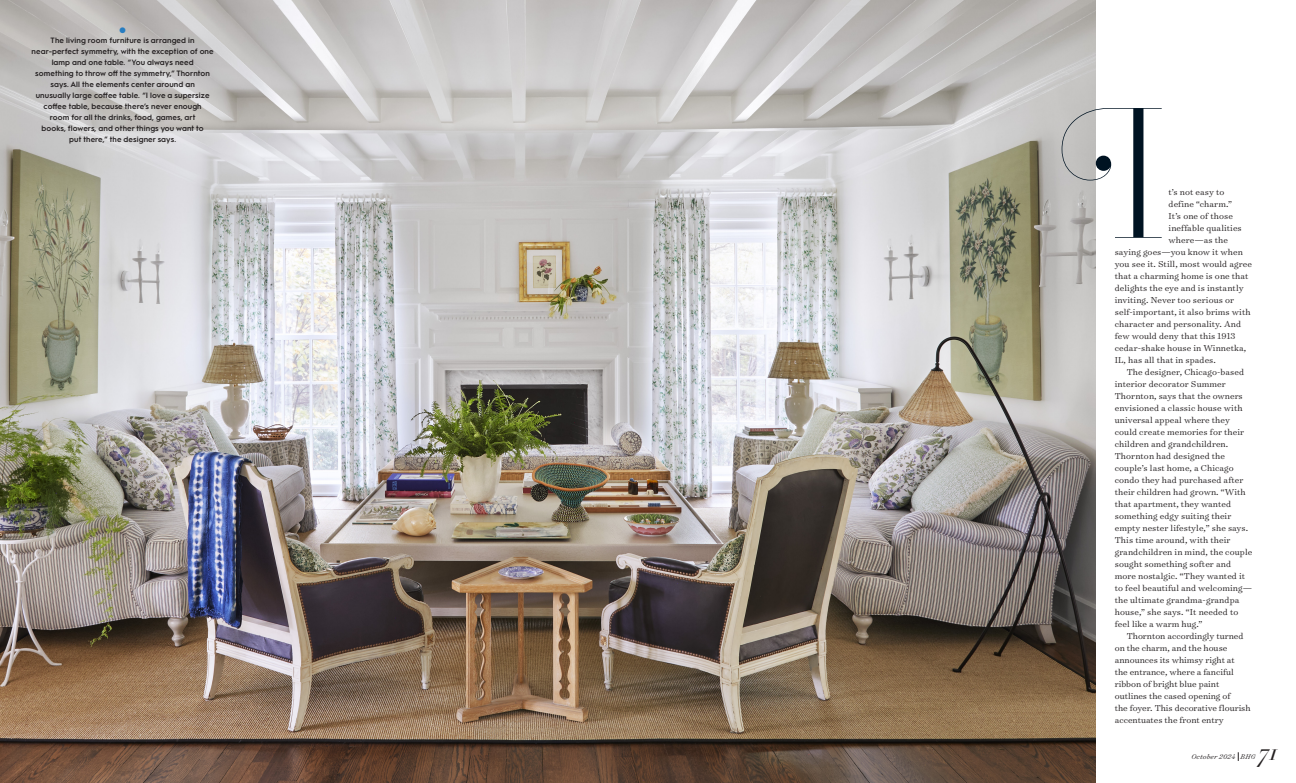
<style>
.page{position:relative;width:1296px;height:783px;background:#fff}
.page>*{position:absolute;margin:0;border:0;box-sizing:border-box;transform-origin:0 0}
.t1{font:200 185.4px "Operetta 52";color:#001322}
.t2{font:italic 300 25px "HTF Didot L24";color:#231f20}
.t3{font:300 9.8px/12px "Surveyor Text";letter-spacing:.01em;color:#231f20}
.Body_-_NoIndent{font:8px "Zapf Dingbats ITC";color:#277dc1}
.Body_-_NoIndent-2{font:600 7.8px/11px "Hurme Geometric Sans 1 A";letter-spacing:.01em;color:#231f20;text-align:center}
.t4{font:italic 300 7.8px "Surveyor Text";letter-spacing:.015em;color:#231f20}
</style>
<div class="page">
<img style="left:0;top:0;width:1096px;height:783px">
<p class="Body_-_NoIndent" style="left:120px;top:26px;width:8px">●</p>
<p class="Body_-_NoIndent-2" style="left:32px;top:34px;width:184px">The living room furniture is arranged in near-perfect symmetry, with the exception of one lamp and one table. “You always need something to throw off the symmetry,” Thornton says. All the elements center around an<br>unusually large coffee table. “I love a supersize coffee table, because there’s never enough<br>room for all the drinks, food, games, art<br>books, flowers, and other things you want to<br>put there,” the designer says.</p>
<p class="t1" style="left:1053px;top:17px;width:118px">I</p>
<p class="t3" style="left:1169px;top:186px;width:57px">t’s not easy to</p>
<p class="t3" style="left:1169px;top:198px;width:65px">define “charm.”</p>
<p class="t3" style="left:1169px;top:210px;width:66px">It’s one of those</p>
<p class="t3" style="left:1169px;top:222px;width:75px">ineffable qualities</p>
<p class="t3" style="left:1169px;top:234px;width:61px">where—as the</p>
<p class="t3" style="left:1115px;top:246px;width:130px">saying goes—you know it when</p>
<p class="t3" style="left:1115px;top:258px;width:139px">you see it. Still, most would agree</p>
<p class="t3" style="left:1115px;top:270px;width:135px">that a charming home is one that</p>
<p class="t3" style="left:1115px;top:282px;width:130px">delights the eye and is instantly</p>
<p class="t3" style="left:1115px;top:294px;width:121px">inviting. Never too serious or</p>
<p class="t3" style="left:1115px;top:306px;width:137px">self-important, it also brims with</p>
<p class="t3" style="left:1115px;top:318px;width:128px">character and personality. And</p>
<p class="t3" style="left:1115px;top:330px;width:122px">few would deny that this 1913</p>
<p class="t3" style="left:1115px;top:342px;width:133px">cedar-shake house in Winnetka,</p>
<p class="t3" style="left:1115px;top:354px;width:103px">IL, has all that in spades.</p>
<p class="t3" style="left:1115px;top:366px;width:139px;text-indent:12px">The designer, Chicago-based interior decorator Summer<br>Thornton, says that the owners envisioned a classic house with universal appeal where they could create memories for their children and grandchildren.<br>Thornton had designed the couple’s last home, a Chicago condo they had purchased after their children had grown. “With that apartment, they wanted something edgy suiting their empty nester lifestyle,” she says.<br>This time around, with their grandchildren in mind, the couple sought something softer and more nostalgic. “They wanted it to feel beautiful and welcoming— the ultimate grandma-grandpa house,” she says. “It needed to feel like a warm hug.”</p>
<p class="t3" style="left:1115px;top:630px;width:137px;text-indent:12px">Thornton accordingly turned on the charm, and the house announces its whimsy right at<br>the entrance, where a fanciful ribbon of bright blue paint outlines the cased opening of<br>the foyer. This decorative flourish accentuates the front entry</p>
<p class="t4" style="left:1191px;top:751px;width:66px">October 2024 BHG</p>
<p class="t2" style="left:1259px;top:733px;width:21px">71</p>
</div>
